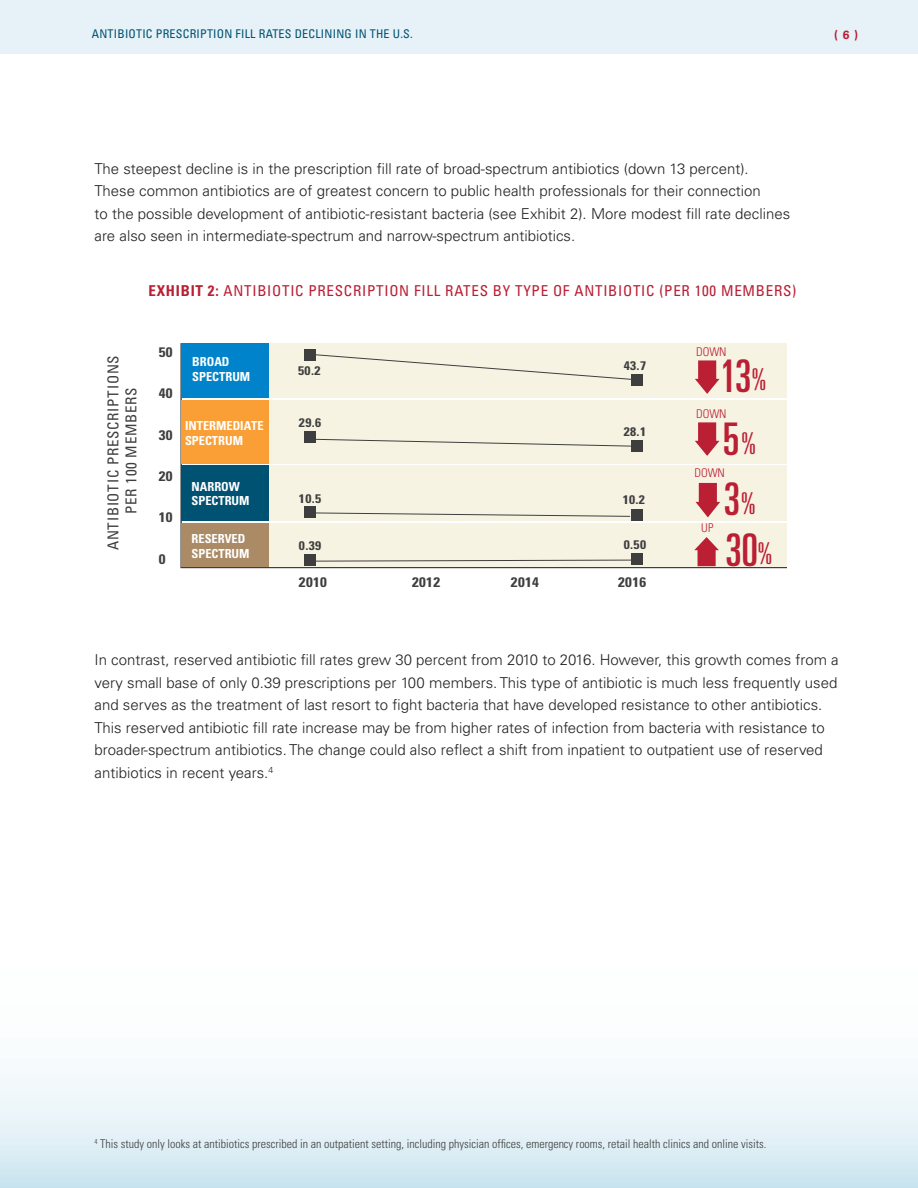
<style>
.page{position:relative;width:918px;height:1188px;background:#fff}
.page>*{position:absolute;margin:0;border:0;box-sizing:border-box;transform-origin:0 0}
.t1{font:ultra-condensed 45px "Univers";color:#ba1f33}
.t2{font:300 15px/22.5px "Univers";color:#231f20}
.t3{font:condensed 15px "Univers";letter-spacing:.05em;color:#ba1f33}
.t4{font:condensed 15px/18px "Univers";letter-spacing:.05em;color:#3e3e3f;text-align:center}
.t5{font:700 condensed 13.8px "Univers";letter-spacing:.025em;color:#3e3e3f;scale:1.1 1}
.t6{font:700 condensed 12.45px/14.9px "Univers";color:#fff}
.t7{font:700 condensed 12.45px "Univers";letter-spacing:.025em;color:#3e3e3f;scale:1.1 1}
.t8{font:300 condensed 12px "Univers";color:#3e3e3f}
.t9{font:condensed 12px "Univers";letter-spacing:.02em;color:#005273}
.t10{font:300 condensed 12px "Univers";letter-spacing:-.01em;color:#ba1f33}
.t11{font:700 12px "Univers";color:#ba1f33}
.s1{font-weight:700}
.s2{font-weight:300;font-size:30px}
</style>
<div class="page">
<div style="left:0;top:0;width:918px;height:54px;background:#e6f2f7"></div>
<svg style="left:0;top:1074px;width:918px;height:114px"></svg>
<hr style="left:181px;top:567px;width:606px;height:1px;background:#3e3e3f">
<hr style="left:180px;top:343px;width:2px;height:225px;background:#3e3e3f">
<div style="left:181px;top:343px;width:606px;height:55px;background:#f7f3e3"></div>
<div style="left:181px;top:400px;width:606px;height:64px;background:#f7f3e3"></div>
<div style="left:181px;top:466px;width:606px;height:55px;background:#f7f3e3"></div>
<div style="left:181px;top:523px;width:606px;height:44px;background:#f7f3e3"></div>
<div style="left:182px;top:343px;width:87px;height:55px;background:#0083ca"></div>
<div style="left:304px;top:349px;width:11px;height:12px;background:#3e3e3f"></div>
<div style="left:631px;top:374px;width:12px;height:12px;background:#3e3e3f"></div>
<svg style="left:315px;top:354px;width:316px;height:26px"></svg>
<div style="left:182px;top:400px;width:87px;height:64px;background:#f99f36"></div>
<div style="left:304px;top:432px;width:11px;height:11px;background:#3e3e3f"></div>
<div style="left:631px;top:440px;width:12px;height:12px;background:#3e3e3f"></div>
<svg style="left:315px;top:439px;width:316px;height:8px"></svg>
<div style="left:182px;top:465px;width:87px;height:56px;background:#005273"></div>
<div style="left:304px;top:507px;width:11px;height:11px;background:#3e3e3f"></div>
<div style="left:631px;top:509px;width:12px;height:12px;background:#3e3e3f"></div>
<svg style="left:315px;top:512px;width:316px;height:5px"></svg>
<div style="left:182px;top:523px;width:87px;height:44px;background:#ab8a66"></div>
<div style="left:304px;top:554px;width:11px;height:12px;background:#3e3e3f"></div>
<div style="left:631px;top:553px;width:12px;height:12px;background:#3e3e3f"></div>
<svg style="left:315px;top:559px;width:316px;height:3px"></svg>
<svg style="left:695px;top:360px;width:25px;height:34px"></svg>
<svg style="left:695px;top:422px;width:24px;height:34px"></svg>
<svg style="left:696px;top:483px;width:24px;height:34px"></svg>
<svg style="left:694px;top:537px;width:25px;height:29px"></svg>
<p class="t9" style="left:92px;top:26px;width:323px">ANTIBIOTIC PRESCRIPTION FILL RATES DECLINING IN THE U.S.</p>
<p class="t11" style="left:834px;top:27px;width:25px">( 6 )</p>
<p class="t2" style="left:94px;top:157px;width:697px">The steepest decline is in the prescription fll rate of broad-spectrum antibiotics (down 13 percent).<br>These common antibiotics are of greatest concern to public health professionals for their connection<br>to the possible development of antibiotic-resistant bacteria (see Exhibit 2). More modest fll rate declines are also seen in intermediate-spectrum and narrow-spectrum antibiotics.</p>
<p class="t3" style="left:149px;top:281px;width:649px"><span class="s1">EXHIBIT 2:</span> ANTIBIOTIC PRESCRIPTION FILL RATES BY TYPE OF ANTIBIOTIC (PER 100 MEMBERS)</p>
<p class="t4" style="left:104px;top:550px;width:196px;rotate:-90deg">ANTIBIOTIC PRESCRIPTIONS<br>PER 100 MEMBERS</p>
<p class="t5" style="left:159px;top:343px;width:14px">50</p>
<p class="t5" style="left:159px;top:385px;width:14px">40</p>
<p class="t5" style="left:159px;top:426px;width:14px">30</p>
<p class="t5" style="left:159px;top:468px;width:14px">20</p>
<p class="t5" style="left:159px;top:509px;width:14px">10</p>
<p class="t5" style="left:159px;top:550px;width:8px">0</p>
<p class="t6" style="left:192px;top:354px;width:59px">BROAD<br>SPECTRUM</p>
<p class="t7" style="left:624px;top:358px;width:22px">43.7</p>
<p class="t7" style="left:298px;top:363px;width:22px">50.2</p>
<p class="t6" style="left:185px;top:418px;width:80px">INTERMEDIATE<br>SPECTRUM</p>
<p class="t7" style="left:299px;top:415px;width:22px">29.6</p>
<p class="t7" style="left:624px;top:424px;width:22px">28.1</p>
<p class="t6" style="left:192px;top:479px;width:59px">NARROW<br>SPECTRUM</p>
<h6 class="t7" style="left:299px;top:491px;width:22px">10.5</h6>
<h6 class="t7" style="left:623px;top:492px;width:22px">10.2</h6>
<p class="t6" style="left:192px;top:531px;width:59px">RESERVED<br>SPECTRUM</p>
<h6 class="t7" style="left:299px;top:538px;width:22px">0.39</h6>
<h6 class="t7" style="left:624px;top:537px;width:22px">0.50</h6>
<p class="t5" style="left:299px;top:574px;width:27px">2010</p>
<p class="t5" style="left:412px;top:574px;width:27px">2012</p>
<p class="t5" style="left:511px;top:574px;width:27px">2014</p>
<p class="t5" style="left:618px;top:574px;width:27px">2016</p>
<p class="t10" style="left:696px;top:344px;width:32px">DOWN</p>
<p class="t1" style="left:720px;top:350px;width:48px">13<span class="s2">%</span></p>
<p class="t10" style="left:696px;top:406px;width:32px">DOWN</p>
<p class="t1" style="left:723px;top:414px;width:34px">5<span class="s2">%</span></p>
<p class="t10" style="left:695px;top:466px;width:32px">DOWN</p>
<p class="t1" style="left:724px;top:474px;width:34px">3<span class="s2">%</span></p>
<p class="t10" style="left:701px;top:521px;width:14px">UP</p>
<p class="t1" style="left:725px;top:524px;width:48px">30<span class="s2">%</span></p>
<p class="t2" style="left:95px;top:649px;width:746px">In contrast, reserved antibiotic fll rates grew 30 percent from 2010 to 2016. However, this growth comes from a very small base of only 0.39 prescriptions per 100 members. This type of antibiotic is much less frequently used and serves as the treatment of last resort to fght bacteria that have developed resistance to other antibiotics.<br>This reserved antibiotic fll rate increase may be from higher rates of infection from bacteria with resistance to broader-spectrum antibiotics. The change could also refect a shift from inpatient to outpatient use of reserved antibiotics in recent years.<sup>4</sup></p>
<p class="t8" style="left:94px;top:1136px;width:674px"><sup>4</sup> This study only looks at antibiotics prescribed in an outpatient setting, including physician offces, emergency rooms, retail health clinics and online visits.</p>
</div>
